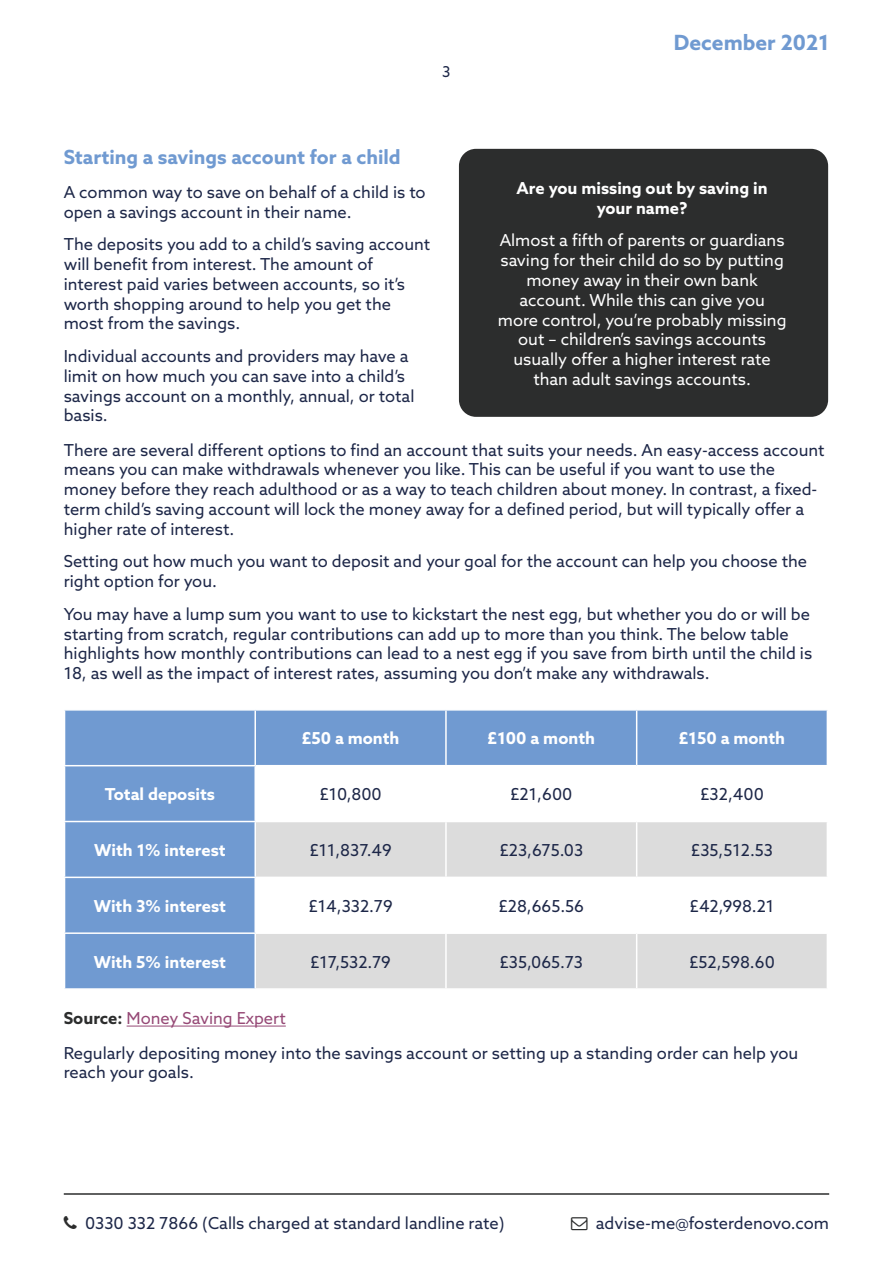
<style>
.page{position:relative;width:893px;height:1263px;background:#fff}
.page>*{position:absolute;margin:0;border:0;box-sizing:border-box;transform-origin:0 0}
.t1{font:700 21px "Azo Sans";color:#709ad1}
.t2{font:700 19.5px "Azo Sans";color:#709ad1}
.t3{font:16.5px/19.8px "Azo Sans";color:#1d2748}
.t4{font:16.5px/19.8px "Azo Sans";color:#fff;text-align:center}
.t5{font:700 16.5px/19.8px "Azo Sans";color:#fff;text-align:center}
.t6{font:16.5px "Azo Sans";color:#964976}
.t7{font:15px "Azo Sans";color:#1d2748}
.s1{font-weight:700;color:#2c2d2d}
</style>
<div class="page">
<hr style="left:64px;top:1193px;width:765px;height:2px;background:#2c2d2d">
<div style="left:459px;top:149px;width:369px;height:268px;background:#2c2d2d;border-radius:17px"></div>
<svg style="left:65px;top:711px;width:762px;height:277px;fill:#709ad1"></svg>
<svg style="left:256px;top:822px;width:571px;height:166px;fill:#dcdcdc"></svg>
<hr style="left:254px;top:711px;width:2px;height:54px;background:#fff">
<hr style="left:445px;top:711px;width:2px;height:54px;background:#fff">
<hr style="left:636px;top:711px;width:1px;height:54px;background:#fff">
<hr style="left:64px;top:765px;width:191px;height:1px;background:#fff">
<hr style="left:255px;top:765px;width:191px;height:1px;background:#fff">
<hr style="left:254px;top:766px;width:2px;height:55px;background:#fff">
<hr style="left:446px;top:765px;width:191px;height:1px;background:#fff">
<hr style="left:445px;top:766px;width:2px;height:55px;background:#fff">
<hr style="left:637px;top:765px;width:191px;height:1px;background:#fff">
<hr style="left:636px;top:766px;width:1px;height:55px;background:#fff">
<hr style="left:64px;top:821px;width:191px;height:1px;background:#fff">
<hr style="left:64px;top:876px;width:191px;height:2px;background:#fff">
<hr style="left:254px;top:878px;width:2px;height:54px;background:#fff">
<hr style="left:445px;top:878px;width:2px;height:54px;background:#fff">
<hr style="left:636px;top:878px;width:1px;height:54px;background:#fff">
<hr style="left:64px;top:932px;width:191px;height:2px;background:#fff">
<hr style="left:255px;top:932px;width:191px;height:2px;background:#fff">
<hr style="left:254px;top:934px;width:2px;height:54px;background:#fff">
<hr style="left:446px;top:932px;width:191px;height:2px;background:#fff">
<hr style="left:445px;top:934px;width:2px;height:54px;background:#fff">
<hr style="left:637px;top:932px;width:191px;height:2px;background:#fff">
<hr style="left:636px;top:934px;width:1px;height:54px;background:#fff">
<hr style="left:255px;top:821px;width:191px;height:1px;background:#fff">
<hr style="left:254px;top:822px;width:2px;height:54px;background:#fff">
<hr style="left:446px;top:821px;width:191px;height:1px;background:#fff">
<hr style="left:445px;top:822px;width:2px;height:54px;background:#fff">
<hr style="left:637px;top:821px;width:191px;height:1px;background:#fff">
<hr style="left:636px;top:822px;width:1px;height:54px;background:#fff">
<hr style="left:255px;top:876px;width:191px;height:2px;background:#fff">
<hr style="left:446px;top:876px;width:191px;height:2px;background:#fff">
<hr style="left:637px;top:876px;width:191px;height:2px;background:#fff">
<hr style="left:127px;top:1026px;width:159px;height:1px;background:#964976">
<p class="t7" style="left:442px;top:61px;width:10px">3</p>
<p class="t2" style="left:64px;top:144px;width:339px">Starting a savings account for a child</p>
<p class="t3" style="left:64px;top:182px;width:363px">A common way to save on behalf of a child is to open a savings account in their name.</p>
<p class="t3" style="left:64px;top:234px;width:368px">The deposits you add to a child’s saving account will benefit from interest. The amount of interest paid varies between accounts, so it’s worth shopping around to help you get the most from the savings.</p>
<p class="t3" style="left:64px;top:346px;width:352px">Individual accounts and providers may have a limit on how much you can save into a child’s savings account on a monthly, annual, or total basis.</p>
<p class="t1" style="left:674px;top:29px;width:157px">December 2021</p>
<p class="t5" style="left:517px;top:178px;width:252px">Are you missing out by saving in your name?</p>
<p class="t4" style="left:498px;top:230px;width:290px">Almost a fifth of parents or guardians saving for their child do so by putting money away in their own bank account. While this can give you more control, you’re probably missing out – children’s savings accounts usually offer a higher interest rate than adult savings accounts.</p>
<p class="t3" style="left:64px;top:440px;width:762px">There are several different options to find an account that suits your needs. An easy-access account means you can make withdrawals whenever you like. This can be useful if you want to use the money before they reach adulthood or as a way to teach children about money. In contrast, a fixed&shy;term child’s saving account will lock the money away for a defined period, but will typically offer a higher rate of interest.</p>
<p class="t3" style="left:64px;top:551px;width:745px">Setting out how much you want to deposit and your goal for the account can help you choose the right option for you.</p>
<p class="t3" style="left:64px;top:604px;width:750px">You may have a lump sum you want to use to kickstart the nest egg, but whether you do or will be starting from scratch, regular contributions can add up to more than you think. The below table highlights how monthly contributions can lead to a nest egg if you save from birth until the child is 18, as well as the impact of interest rates, assuming you don’t make any withdrawals.</p>
<p class="t5" style="left:302px;top:728px;width:99px">£50 a month</p>
<p class="t5" style="left:488px;top:728px;width:109px">£100 a month</p>
<p class="t5" style="left:679px;top:728px;width:108px">£150 a month</p>
<p class="t5" style="left:105px;top:784px;width:112px">Total deposits</p>
<p class="t3" style="left:319px;top:784px;width:64px">£10,800</p>
<p class="t3" style="left:510px;top:784px;width:64px">£21,600</p>
<p class="t3" style="left:700px;top:784px;width:65px">£32,400</p>
<p class="t5" style="left:94px;top:840px;width:133px">With 1% interest</p>
<p class="t3" style="left:309px;top:840px;width:84px">£11,837.49</p>
<p class="t3" style="left:499px;top:840px;width:85px">£23,675.03</p>
<p class="t3" style="left:691px;top:840px;width:84px">£35,512.53</p>
<p class="t5" style="left:94px;top:896px;width:134px">With 3% interest</p>
<p class="t3" style="left:308px;top:896px;width:86px">£14,332.79</p>
<p class="t3" style="left:498px;top:896px;width:87px">£28,665.56</p>
<p class="t3" style="left:690px;top:896px;width:86px">£42,998.21</p>
<p class="t5" style="left:94px;top:951px;width:134px">With 5% interest</p>
<p class="t3" style="left:310px;top:951px;width:82px">£17,532.79</p>
<p class="t3" style="left:499px;top:951px;width:85px">£35,065.73</p>
<p class="t3" style="left:689px;top:951px;width:87px">£52,598.60</p>
<p class="t6" style="left:64px;top:1007px;width:224px"><span class="s1">Source:</span> Money Saving Expert</p>
<p class="t3" style="left:64px;top:1042px;width:736px">Regularly depositing money into the savings account or setting up a standing order can help you reach your goals.</p>
<p class="t3" style="left:85px;top:1213px;width:421px">0330 332 7866 (Calls charged at standard landline rate)</p>
<p class="t3" style="left:596px;top:1213px;width:235px">advise-me@fosterdenovo.com</p>
</div>
